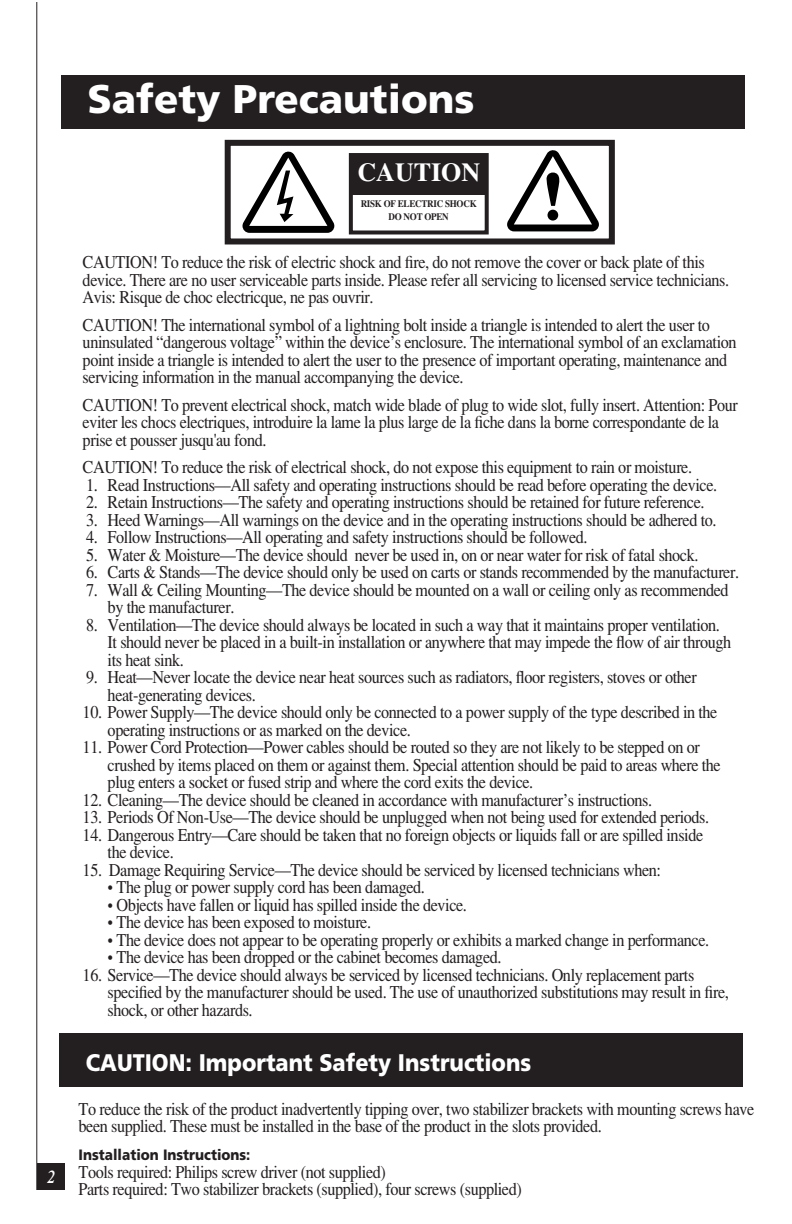
<style>
.page{position:relative;width:792px;height:1224px;background:#fff}
.page>*{position:absolute;margin:0;border:0;box-sizing:border-box;transform-origin:0 0}
.t1{font:900 40px "Frutiger";color:#fff}
.t2{font:700 26px "Times";color:#fff}
.t3{font:900 24px "Frutiger";color:#fff;scale:.9 1}
.t4{font:18px/17.4px "Times";letter-spacing:-.025em;color:#231f20;scale:.9 1}
.t5{font:italic 600 18px "Times";color:#fff;scale:.9 1}
.t6{font:900 15px "Frutiger";color:#231f20;scale:.9 1}
.t7{font:700 10px/13.2px "Times";letter-spacing:-.025em;color:#231f20;text-align:center;scale:.91 1}
</style>
<div class="page">
<div style="left:225px;top:140px;width:390px;height:104px;border:6px solid #231f20"></div>
<svg style="left:507px;top:150px;width:92px;height:81px"></svg>
<div style="left:548px;top:210px;width:10px;height:11px;background:#000;border-radius:50%"></div>
<svg style="left:243px;top:151px;width:91px;height:82px"></svg>
<div style="left:349px;top:153px;width:140px;height:81px;border:4px solid #231f20"></div>
<div style="left:352px;top:154px;width:135px;height:40px;background:#231f20"></div>
<div style="left:61px;top:75px;width:684px;height:54px;background:#231f20"></div>
<div style="left:59px;top:1033px;width:684px;height:54px;background:#231f20"></div>
<div style="left:38px;top:1163px;width:27px;height:27px;background:#231f20"></div>
<hr style="left:36px;top:2px;width:1px;height:1188px;background:#231f20">
<p class="t5" style="left:47px;top:1170px;width:10px">2</p>
<h1 class="t1" style="left:87px;top:83px;width:389px">Safety Precautions</h1>
<h2 class="t2" style="left:358px;top:164px;width:124px">CAUTION</h2>
<p class="t7" style="left:361px;top:198px;width:129px">RISK OF ELECTRIC SHOCK<br>DO NOT OPEN</p>
<p class="t4" style="left:83px;top:253px;width:720px">CAUTION! To reduce the risk of electric shock and fire, do not remove the cover or back plate of this device. There are no user serviceable parts inside. Please refer all servicing to licensed service technicians.<br>Avis: Risque de choc electricque, ne pas ouvrir.</p>
<p class="t4" style="left:83px;top:316px;width:728px">CAUTION! The international symbol of a lightning bolt inside a triangle is intended to alert the user to uninsulated “dangerous voltage” within the device’s enclosure. The international symbol of an exclamation point inside a triangle is intended to alert the user to the presence of important operating, maintenance and servicing information in the manual accompanying the device.</p>
<p class="t4" style="left:83px;top:396px;width:730px">CAUTION! To prevent electrical shock, match wide blade of plug to wide slot, fully insert. Attention: Pour eviter les chocs electriques, introduire la lame la plus large de la fiche dans la borne correspondante de la prise et pousser jusqu'au fond.</p>
<p class="t4" style="left:83px;top:458px;width:679px">CAUTION! To reduce the risk of electrical shock, do not expose this equipment to rain or moisture.</p>
<p class="t4" style="left:86px;top:476px;width:702px">1. Read Instructions—All safety and operating instructions should be read before operating the device.</p>
<p class="t4" style="left:86px;top:493px;width:688px">2. Retain Instructions—The safety and operating instructions should be retained for future reference.</p>
<p class="t4" style="left:86px;top:511px;width:702px">3. Heed Warnings—All warnings on the device and in the operating instructions should be adhered to.</p>
<p class="t4" style="left:86px;top:528px;width:558px">4. Follow Instructions—All operating and safety instructions should be followed.</p>
<p class="t4" style="left:86px;top:546px;width:682px">5. Water &amp; Moisture—The device should never be used in, on or near water for risk of fatal shock.</p>
<p class="t4" style="left:86px;top:563px;width:727px">6. Carts &amp; Stands—The device should only be used on carts or stands recommended by the manufacturer.</p>
<p class="t4" style="left:108px;top:581px;width:692px;text-indent:-21px">7. Wall &amp; Ceiling Mounting—The device should be mounted on a wall or ceiling only as recommended by the manufacturer.</p>
<p class="t4" style="left:108px;top:616px;width:694px;text-indent:-21px">8. Ventilation—The device should always be located in such a way that it maintains proper ventilation.<br>It should never be placed in a built-in installation or anywhere that may impede the flow of air through its heat sink.</p>
<p class="t4" style="left:108px;top:668px;width:656px;text-indent:-21px">9. Heat—Never locate the device near heat sources such as radiators, floor registers, stoves or other heat-generating devices.</p>
<p class="t4" style="left:108px;top:703px;width:679px;text-indent:-25px">10. Power Supply—The device should only be connected to a power supply of the type described in the operating instructions or as marked on the device.</p>
<p class="t4" style="left:108px;top:738px;width:683px;text-indent:-25px">11. Power Cord Protection—Power cables should be routed so they are not likely to be stepped on or crushed by items placed on them or against them. Special attention should be paid to areas where the plug enters a socket or fused strip and where the cord exits the device.</p>
<p class="t4" style="left:83px;top:791px;width:634px">12. Cleaning—The device should be cleaned in accordance with manufacturer’s instructions.</p>
<p class="t4" style="left:83px;top:808px;width:698px">13. Periods Of Non-Use—The device should be unplugged when not being used for extended periods.</p>
<p class="t4" style="left:108px;top:826px;width:663px;text-indent:-25px">14. Dangerous Entry—Care should be taken that no foreign objects or liquids fall or are spilled inside the device.</p>
<p class="t4" style="left:83px;top:861px;width:644px">15. Damage Requiring Service—The device should be serviced by licensed technicians when:</p>
<p class="t4" style="left:108px;top:878px;width:354px">• The plug or power supply cord has been damaged.</p>
<p class="t4" style="left:108px;top:896px;width:401px">• Objects have fallen or liquid has spilled inside the device.</p>
<p class="t4" style="left:108px;top:913px;width:294px">• The device has been exposed to moisture.</p>
<p class="t4" style="left:108px;top:931px;width:670px">• The device does not appear to be operating properly or exhibits a marked change in performance.</p>
<p class="t4" style="left:108px;top:948px;width:439px">• The device has been dropped or the cabinet becomes damaged.</p>
<p class="t4" style="left:108px;top:966px;width:692px;text-indent:-25px">16. Service—The device should always be serviced by licensed technicians. Only replacement parts specified by the manufacturer should be used. The use of unauthorized substitutions may result in fire, shock, or other hazards.</p>
<h3 class="t3" style="left:86px;top:1053px;width:496px">CAUTION: Important Safety Instructions</h3>
<p class="t4" style="left:79px;top:1100px;width:752px">To reduce the risk of the product inadvertently tipping over, two stabilizer brackets with mounting screws have been supplied. These must be installed in the base of the product in the slots provided.</p>
<p class="t6" style="left:79px;top:1149px;width:192px">Installation Instructions:</p>
<p class="t4" style="left:79px;top:1163px;width:494px">Tools required: Philips screw driver (not supplied)<br>Parts required: Two stabilizer brackets (supplied), four screws (supplied)</p>
</div>
